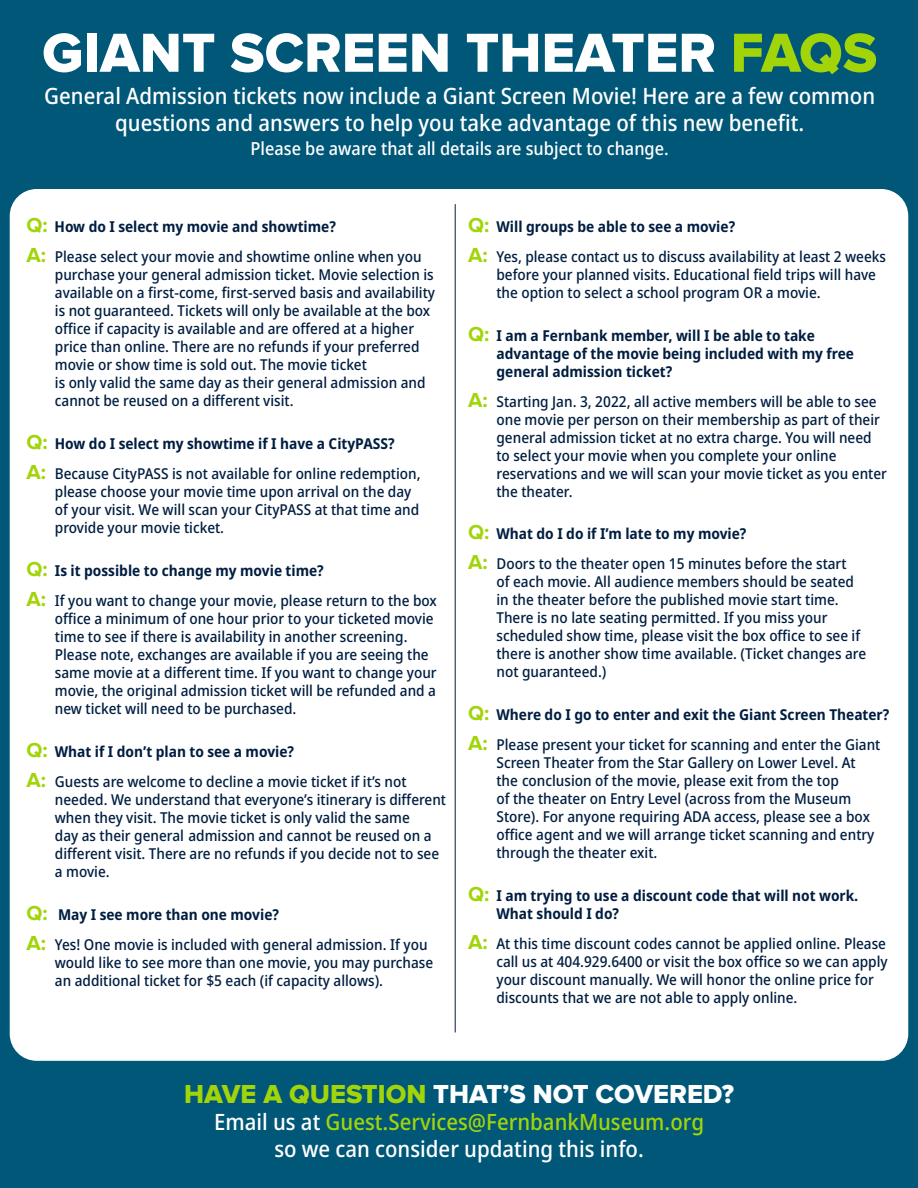
<style>
.page{position:relative;width:918px;height:1188px;background:#015777}
.page>*{position:absolute;margin:0;border:0;box-sizing:border-box;transform-origin:0 0}
.t1{font:57px "Proxima Nova Extrabld";color:#fff}
.t2{font:27px "Proxima Nova Extrabld";color:#fff}
.t3{font:500 semi-condensed 22.5px/27px "Noto Sans";color:#fff;text-align:center}
.t4{font:500 semi-condensed 18px "Noto Sans";color:#fff}
.t5{font:500 semi-condensed 15px/18px "Noto Sans";color:#001e41}
.t6{font:700 semi-condensed 15px/18px "Noto Sans";color:#001e41}
.s1{color:#a2d40a}
.s2{font-family:"Proxima Nova";font-stretch:normal;font-size:21px;color:#a2d40a}
.s3{font-family:"Proxima Nova";font-weight:700;font-stretch:normal;font-size:21px;color:#a2d40a}
</style>
<div class="page">
<div style="left:10px;top:189px;width:898px;height:872px;background:#fff;border-radius:27px"></div>
<hr style="left:455px;top:204px;width:1px;height:828px;background:#001e41">
<p class="t1" style="left:42px;top:27px;width:837px">GIANT SCREEN THEATER <span class="s1">FAQS</span></p>
<p class="t3" style="left:44px;top:82px;width:832px">General Admission tickets now include a Giant Screen Movie! Here are a few common questions and answers to help you take advantage of this new benefit.</p>
<p class="t4" style="left:251px;top:135px;width:420px">Please be aware that all details are subject to change.</p>
<p class="t6" style="left:26px;top:218px;width:311px"><span class="s2">Q:</span> How do I select my movie and showtime?</p>
<p class="t5" style="left:55px;top:248px;width:382px;text-indent:-28px"><span class="s3">A:</span> Please select your movie and showtime online when you purchase your general admission ticket. Movie selection is available on a first-come, first-served basis and availability is not guaranteed. Tickets will only be available at the box office if capacity is available and are offered at a higher price than online. There are no refunds if your preferred movie or show time is sold out. The movie ticket<br>is only valid the same day as their general admission and cannot be reused on a different visit.</p>
<p class="t6" style="left:26px;top:435px;width:370px"><span class="s2">Q:</span> How do I select my showtime if I have a CityPASS?</p>
<p class="t5" style="left:55px;top:465px;width:367px;text-indent:-28px"><span class="s3">A:</span> Because CityPASS is not available for online redemption, please choose your movie time upon arrival on the day of your visit. We will scan your CityPASS at that time and provide your movie ticket.</p>
<p class="t6" style="left:26px;top:562px;width:299px"><span class="s2">Q:</span> Is it possible to change my movie time?</p>
<p class="t5" style="left:55px;top:592px;width:384px;text-indent:-28px"><span class="s3">A:</span> If you want to change your movie, please return to the box office a minimum of one hour prior to your ticketed movie time to see if there is availability in another screening.<br>Please note, exchanges are available if you are seeing the same movie at a different time. If you want to change your movie, the original admission ticket will be refunded and a new ticket will need to be purchased.</p>
<p class="t6" style="left:26px;top:743px;width:269px"><span class="s2">Q:</span> What if I don’t plan to see a movie?</p>
<p class="t5" style="left:55px;top:773px;width:393px;text-indent:-28px"><span class="s3">A:</span> Guests are welcome to decline a movie ticket if it’s not needed. We understand that everyone’s itinerary is different when they visit. The movie ticket is only valid the same<br>day as their general admission and cannot be reused on a different visit. There are no refunds if you decide not to see a movie.</p>
<p class="t6" style="left:26px;top:906px;width:254px"><span class="s2">Q:</span> May I see more than one movie?</p>
<p class="t5" style="left:55px;top:936px;width:380px;text-indent:-28px"><span class="s3">A:</span> Yes! One movie is included with general admission. If you would like to see more than one movie, you may purchase an additional ticket for $5 each (if capacity allows).</p>
<p class="t6" style="left:468px;top:218px;width:269px"><span class="s2">Q:</span> Will groups be able to see a movie?</p>
<p class="t5" style="left:496px;top:248px;width:391px;text-indent:-28px"><span class="s3">A:</span> Yes, please contact us to discuss availability at least 2 weeks before your planned visits. Educational field trips will have the option to select a school program OR a movie.</p>
<p class="t6" style="left:496px;top:327px;width:359px;text-indent:-28px"><span class="s2">Q:</span> I am a Fernbank member, will I be able to take advantage of the movie being included with my free general admission ticket?</p>
<p class="t5" style="left:496px;top:393px;width:392px;text-indent:-28px"><span class="s3">A:</span> Starting Jan. 3, 2022, all active members will be able to see one movie per person on their membership as part of their general admission ticket at no extra charge. You will need to select your movie when you complete your online reservations and we will scan your movie ticket as you enter the theater.</p>
<p class="t6" style="left:468px;top:524px;width:280px"><span class="s2">Q:</span> What do I do if I’m late to my movie?</p>
<p class="t5" style="left:496px;top:555px;width:371px;text-indent:-28px"><span class="s3">A:</span> Doors to the theater open 15 minutes before the start<br>of each movie. All audience members should be seated in the theater before the published movie start time.<br>There is no late seating permitted. If you miss your scheduled show time, please visit the box office to see if there is another show time available. (Ticket changes are not guaranteed.)</p>
<p class="t6" style="left:468px;top:706px;width:423px"><span class="s2">Q:</span> Where do I go to enter and exit the Giant Screen Theater?</p>
<p class="t5" style="left:468px;top:736px;width:414px;text-align:center"><span class="s3">A:</span> Please present your ticket for scanning and enter the Giant<br>Screen Theater from the Star Gallery on Lower Level. At</p>
<p class="t5" style="left:496px;top:772px;width:379px">the conclusion of the movie, please exit from the top<br>of the theater on Entry Level (across from the Museum Store). For anyone requiring ADA access, please see a box office agent and we will arrange ticket scanning and entry through the theater exit.</p>
<p class="t6" style="left:496px;top:887px;width:363px;text-indent:-28px"><span class="s2">Q:</span> I am trying to use a discount code that will not work.<br>What should I do?</p>
<p class="t5" style="left:496px;top:935px;width:393px;text-indent:-28px"><span class="s3">A:</span> At this time discount codes cannot be applied online. Please call us at 404.929.6400 or visit the box office so we can apply your discount manually. We will honor the online price for discounts that we are not able to apply online.</p>
<p class="t2" style="left:184px;top:1082px;width:551px"><span class="s1">HAVE A QUESTION</span> THAT’S NOT COVERED?</p>
<p class="t3" style="left:214px;top:1109px;width:491px">Email us at <span class="s1">Guest.Services@FernbankMuseum.org </span>so we can consider updating this info.</p>
</div>
